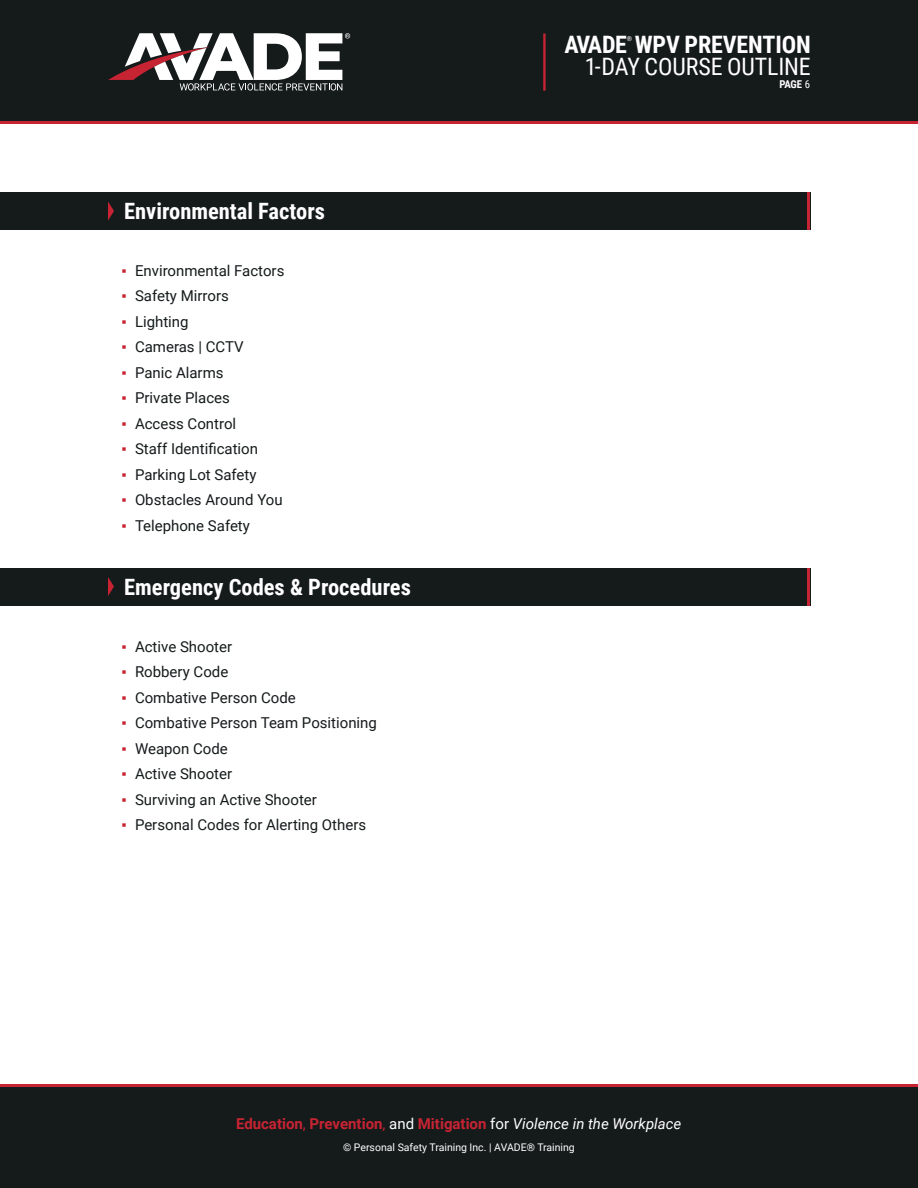
<style>
.page{position:relative;width:918px;height:1188px;background:#fff}
.page>*{position:absolute;margin:0;border:0;box-sizing:border-box;transform-origin:0 0}
.t1{font:700 24px "Roboto Condensed";letter-spacing:-.005em;color:#fff}
.t2{font:24px "Roboto Condensed";letter-spacing:-.005em;color:#fff}
.t3{font:700 22.5px "Roboto Condensed";color:#fff}
.t4{font:15px "Roboto";color:#151a1b}
.t5{font:700 15px "Roboto";color:#c72433}
.t6{font:700 10.8px "Roboto Condensed";color:#fff}
.t7{font:10.5px "Roboto";color:#fff}
.t8{font:700 6.75px "Roboto Condensed";color:#fff}
.s1{font-family:"Arial";color:#c72433}
.s2{font-weight:400}
.s3{font-weight:400;color:#fff}
.s4{font-weight:400;font-style:italic;color:#fff}
</style>
<div class="page">
<div style="left:0;top:10px;width:918px;height:114px;background:#c72433"></div>
<div style="left:0;top:0;width:918px;height:121px;background:#151a1b"></div>
<svg style="left:108px;top:33px;width:242px;height:58px"></svg>
<hr style="left:543px;top:33px;width:3px;height:58px;background:#c72433">
<div style="left:0;top:1084px;width:918px;height:62px;background:#c72433"></div>
<div style="left:0;top:1087px;width:918px;height:101px;background:#151a1b"></div>
<div style="left:0;top:192px;width:810px;height:38px;background:#151a1b"></div>
<svg style="left:108px;top:202px;width:6px;height:19px"></svg>
<hr style="left:808px;top:192px;width:2px;height:38px;background:#c72433">
<div style="left:0;top:568px;width:810px;height:37px;background:#151a1b"></div>
<svg style="left:108px;top:577px;width:6px;height:19px"></svg>
<hr style="left:808px;top:568px;width:2px;height:37px;background:#c72433">
<h1 class="t1" style="left:565px;top:27px;width:248px">AVADE WPV PREVENTION</h1>
<p class="t8" style="left:627px;top:34px;width:7px">®</p>
<h1 class="t2" style="left:585px;top:50px;width:228px">1-DAY COURSE OUTLINE</h1>
<p class="t3" style="left:124px;top:195px;width:202px">Environmental Factors</p>
<p class="t4" style="left:122px;top:260px;width:164px"><span class="s1">▪</span> Environmental Factors</p>
<p class="t4" style="left:122px;top:286px;width:109px"><span class="s1">▪</span> Safety Mirrors</p>
<p class="t4" style="left:122px;top:311px;width:69px"><span class="s1">▪</span> Lighting</p>
<p class="t4" style="left:122px;top:337px;width:124px"><span class="s1">▪</span> Cameras | CCTV</p>
<p class="t4" style="left:122px;top:362px;width:104px"><span class="s1">▪</span> Panic Alarms</p>
<p class="t4" style="left:122px;top:388px;width:110px"><span class="s1">▪</span> Private Places</p>
<p class="t4" style="left:122px;top:413px;width:116px"><span class="s1">▪</span> Access Control</p>
<p class="t4" style="left:122px;top:439px;width:138px"><span class="s1">▪</span> Staff Identification</p>
<p class="t4" style="left:122px;top:464px;width:137px"><span class="s1">▪</span> Parking Lot Safety</p>
<p class="t4" style="left:122px;top:490px;width:163px"><span class="s1">▪</span> Obstacles Around You</p>
<p class="t4" style="left:122px;top:515px;width:130px"><span class="s1">▪</span> Telephone Safety</p>
<p class="t3" style="left:124px;top:571px;width:288px">Emergency Codes &amp; Procedures</p>
<p class="t4" style="left:122px;top:636px;width:112px"><span class="s1">▪</span> Active Shooter</p>
<p class="t4" style="left:122px;top:661px;width:108px"><span class="s1">▪</span> Robbery Code</p>
<p class="t4" style="left:122px;top:687px;width:176px"><span class="s1">▪</span> Combative Person Code</p>
<p class="t4" style="left:122px;top:712px;width:257px"><span class="s1">▪</span> Combative Person Team Positioning</p>
<p class="t4" style="left:122px;top:738px;width:108px"><span class="s1">▪</span> Weapon Code</p>
<p class="t4" style="left:122px;top:763px;width:112px"><span class="s1">▪</span> Active Shooter</p>
<p class="t4" style="left:122px;top:789px;width:197px"><span class="s1">▪</span> Surviving an Active Shooter</p>
<p class="t4" style="left:122px;top:814px;width:246px"><span class="s1">▪</span> Personal Codes for Alerting Others</p>
<p class="t6" style="left:779px;top:77px;width:32px">PAGE <span class="s2">6</span></p>
<p class="t5" style="left:236px;top:1113px;width:447px">Education<span class="s2">,</span> Prevention<span class="s2">,</span> <span class="s3">and</span> Mitigation <span class="s3">for</span> <span class="s4">Violence in the Workplace</span></p>
<p class="t7" style="left:343px;top:1139px;width:233px">© Personal Safety Training Inc. | AVADE® Training</p>
</div>
